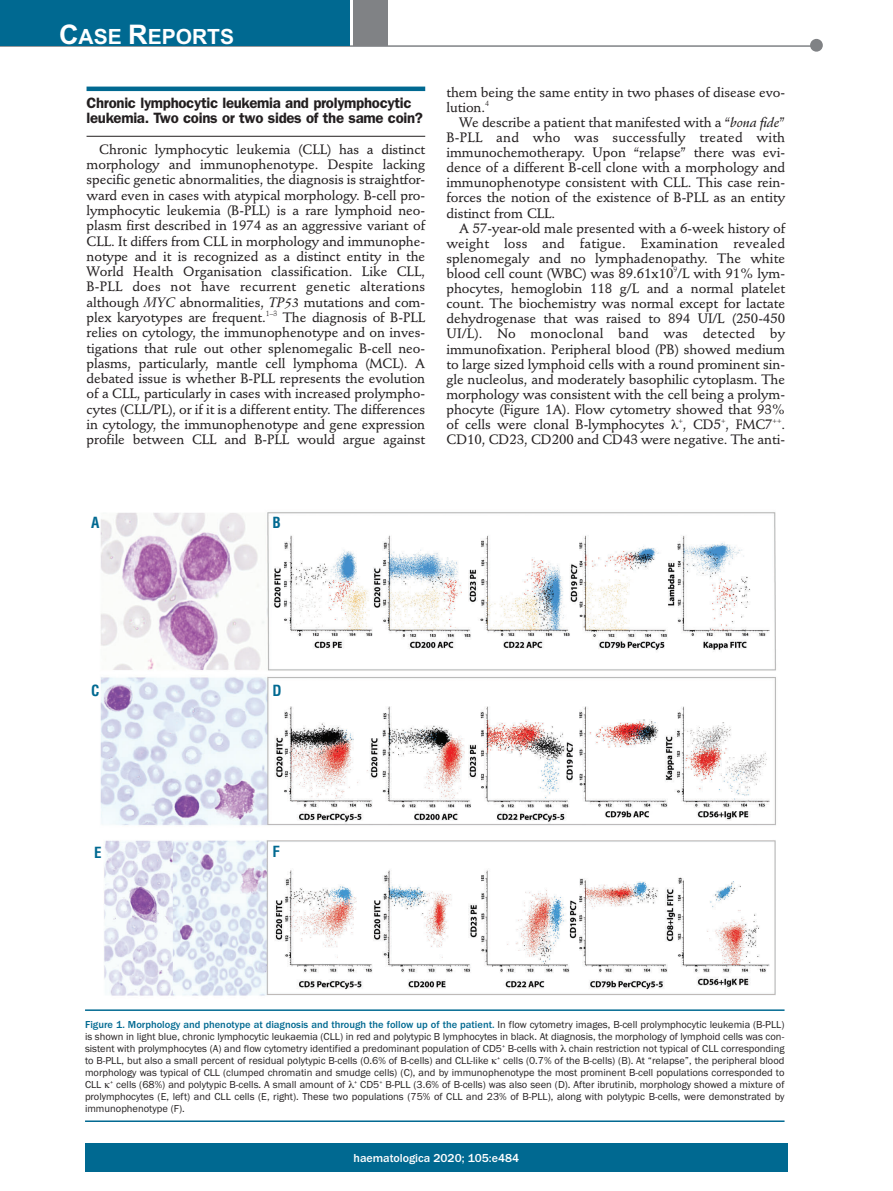
<style>
.page{position:relative;width:893px;height:1191px;background:#fff}
.page>*{position:absolute;margin:0;border:0;box-sizing:border-box;transform-origin:0 0}
.t1{font:700 21px "Arial";color:#fff}
.t2{font:600 15px/15.3px "Franklin Gothic";letter-spacing:-.02em;color:#231f20}
.t3{font:700 condensed 15px "Helvetica";color:#006991}
.t4{font:500 13.5px/15.1px "Stempel Schneidler";letter-spacing:-.005em;color:#231f20;text-align:justify}
.t5{font:500 12px "Franklin Gothic";color:#fff}
.t6{font:10.5px/12px "Franklin Gothic";color:#231f20;text-align:justify}
.s1{font-size:27px}
.s2{font-family:"Stempel Schneidler Med";font-weight:400;font-style:italic}
.s3{font-weight:500;color:#006991}
</style>
<div class="page">
<hr style="left:87px;top:87px;width:338px;height:4px;background:#006991">
<hr style="left:87px;top:136px;width:338px;height:1px;background:#231f20">
<div style="left:85px;top:1143px;width:703px;height:28px;background:#006991"></div>
<hr style="left:0;top:45px;width:820px;height:2px;background:#808285">
<div style="left:810px;top:39px;width:13px;height:13px;background:#808285;border-radius:50%"></div>
<div style="left:354px;top:0;width:34px;height:45px;background:#808285"></div>
<div style="left:0;top:0;width:350px;height:45px;background:#006991"></div>
<img style="left:100px;top:512px;width:676px;height:484px">
<hr style="left:85px;top:1009px;width:699px;height:2px;background:#006991">
<hr style="left:85px;top:1120px;width:699px;height:2px;background:#006991">
<h1 class="t1" style="left:59px;top:25px;width:176px"><span class="s1">C</span>ASE <span class="s1">R</span>EPORTS</h1>
<p class="t2" style="left:87px;top:97px;width:338px">Chronic lymphocytic leukemia and prolymphocytic leukemia. Two coins or two sides of the same coin?</p>
<p class="t4" style="left:87px;top:143px;width:340px;text-indent:13px">Chronic lymphocytic leukemia (CLL) has a distinct morphology and immunophenotype. Despite lacking specific genetic abnormalities, the diagnosis is straightfor&shy;ward even in cases with atypical morphology. B-cell pro&shy;lymphocytic leukemia (B-PLL) is a rare lymphoid neo&shy;plasm first described in 1974 as an aggressive variant of CLL. It differs from CLL in morphology and immunophe&shy;notype and it is recognized as a distinct entity in the World Health Organisation classification. Like CLL, B-PLL does not have recurrent genetic alterations although <span class="s2">MYC</span> abnormalities, <span class="s2">TP53</span> mutations and com&shy;plex karyotypes are frequent.<sup>1–3</sup> The diagnosis of B-PLL relies on cytology, the immunophenotype and on inves&shy;tigations that rule out other splenomegalic B-cell neo&shy;plasms, particularly, mantle cell lymphoma (MCL). A debated issue is whether B-PLL represents the evolution of a CLL, particularly in cases with increased prolympho&shy;cytes (CLL/PL), or if it is a different entity. The differences in cytology, the immunophenotype and gene expression profile between CLL and B-PLL would argue against</p>
<p class="t4" style="left:446px;top:86px;width:340px">them being the same entity in two phases of disease evo&shy;lution.<sup>4</sup></p>
<p class="t4" style="left:446px;top:116px;width:340px;text-indent:13px">We describe a patient that manifested with a “<span class="s2">bona fide</span>” B-PLL and who was successfully treated with immunochemotherapy. Upon “relapse” there was evi&shy;dence of a different B-cell clone with a morphology and immunophenotype consistent with CLL. This case rein&shy;forces the notion of the existence of B-PLL as an entity distinct from CLL.</p>
<p class="t4" style="left:446px;top:222px;width:340px;text-indent:13px">A 57-year-old male presented with a 6-week history of weight loss and fatigue. Examination revealed splenomegaly and no lymphadenopathy. The white blood cell count (WBC) was 89.61x10<sup>9</sup>/L with 91% lym&shy;phocytes, hemoglobin 118 g/L and a normal platelet count. The biochemistry was normal except for lactate dehydrogenase that was raised to 894 UI/L (250-450<br>UI/L). No monoclonal band was detected by immunofixation. Peripheral blood (PB) showed medium to large sized lymphoid cells with a round prominent sin&shy;gle nucleolus, and moderately basophilic cytoplasm. The morphology was consistent with the cell being a prolym&shy;phocyte (Figure 1A). Flow cytometry showed that 93% of cells were clonal B-lymphocytes ●<sup>+</sup>, CD5<sup>+</sup>, FMC7<sup>++</sup>.<br>CD10, CD23, CD200 and CD43 were negative. The anti-</p>
<p class="t3" style="left:91px;top:514px;width:10px">A</p>
<p class="t3" style="left:272px;top:514px;width:10px">B</p>
<p class="t3" style="left:91px;top:682px;width:10px">C</p>
<p class="t3" style="left:272px;top:682px;width:11px">D</p>
<p class="t3" style="left:94px;top:844px;width:9px">E</p>
<p class="t3" style="left:272px;top:843px;width:9px">F</p>
<p class="t6" style="left:85px;top:1018px;width:701px"><span class="s3">Figure 1. Morphology and phenotype at diagnosis and through the follow up of the patient.</span> In flow cytometry images, B-cell prolymphocytic leukemia (B-PLL) is shown in light blue, chronic lymphocytic leukaemia (CLL) in red and polytypic B lymphocytes in black. At diagnosis, the morphology of lymphoid cells was con&shy;sistent with prolymphocytes (A) and flow cytometry identified a predominant population of CD5<sup>+</sup> B-cells with ● chain restriction not typical of CLL corresponding to B-PLL, but also a small percent of residual polytypic B-cells (0.6% of B-cells) and CLL-like <sup>+</sup> cells (0.7% of the B-cells) (B). At “relapse”, the peripheral blood morphology was typical of CLL (clumped chromatin and smudge cells) (C), and by immunophenotype the most prominent B-cell populations corresponded to CLL <sup>+</sup> cells (68%) and polytypic B-cells. A small amount of ●<sup>+</sup> CD5<sup>+</sup> B-PLL (3.6% of B-cells) was also seen (D). After ibrutinib, morphology showed a mixture of prolymphocytes (E, left) and CLL cells (E, right). These two populations (75% of CLL and 23% of B-PLL), along with polytypic B-cells, were demonstrated by immunophenotype (F).</p>
<p class="t5" style="left:354px;top:1150px;width:167px">haematologica 2020; 105:e484</p>
</div>
